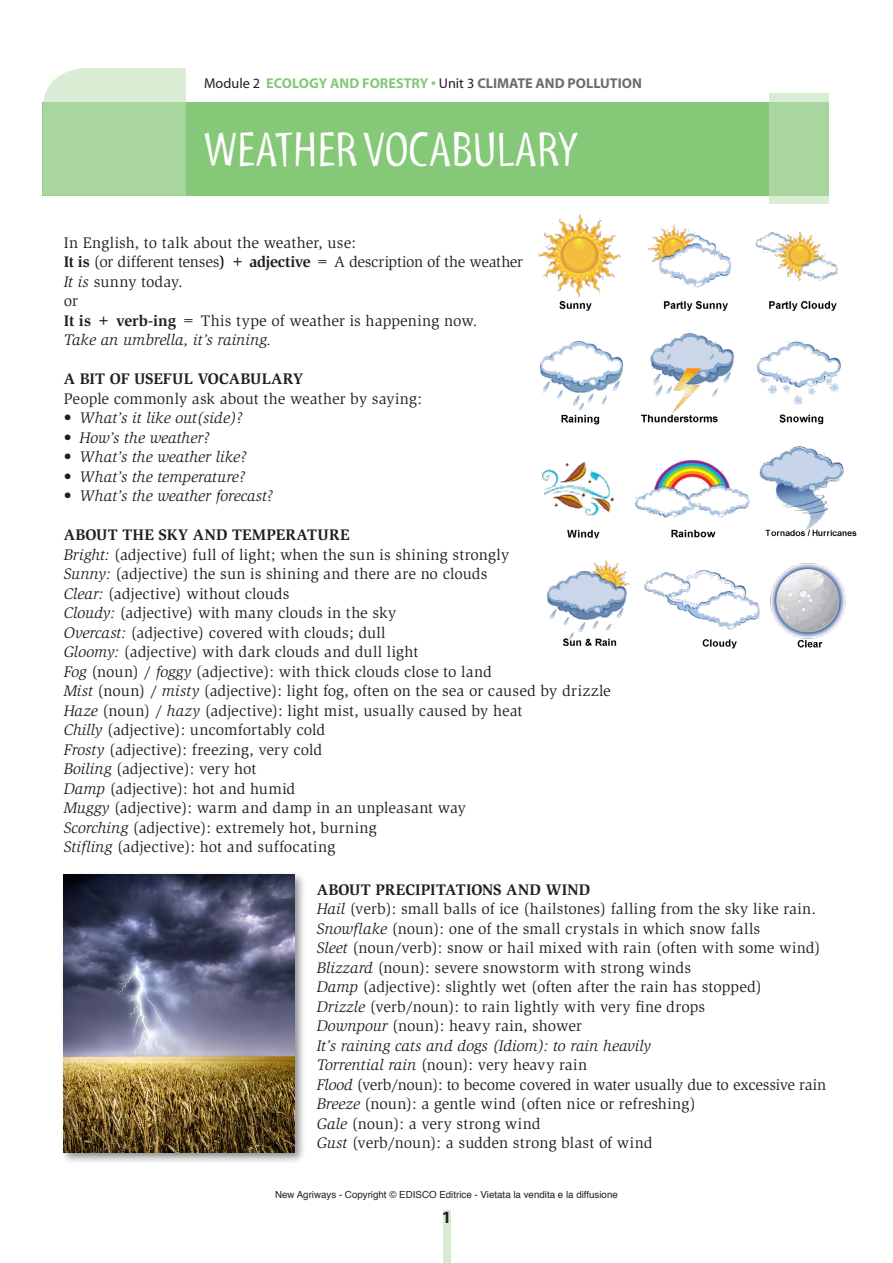
<style>
.page{position:relative;width:893px;height:1263px;background:#fff}
.page>*{position:absolute;margin:0;border:0;box-sizing:border-box;transform-origin:0 0}
.Titolo_unità{font:49.5px "Myriad Tilt";color:#fff}
.t1{font:700 17.25px "Myriad";color:#231f20}
.Testo{font:15.75px/19.5px "Slimbach";letter-spacing:.005em;color:#231f20}
.Testo-2{font:italic 15.75px "Slimbach";color:#231f20}
.Testo-3{font:700 15.75px "Slimbach";letter-spacing:.015em;color:#231f20}
.Testo-4{font:15.75px "Slimbach";letter-spacing:-.015em;color:#231f20}
.t2{font:700 14.25px "Myriad";color:#85c878}
.t3{font:9.75px "Helvetica";color:#231f20}
.s1{font-weight:400;color:#231f20}
.s2{color:#6c6d70}
.s3{font-weight:700}
.s4{font-style:italic}
.s5{font-style:normal}
</style>
<div class="page">
<div style="left:443px;top:1210px;width:7px;height:53px;background:#d8ebd2"></div>
<div style="left:43px;top:102px;width:786px;height:94px;background:#85c878"></div>
<svg style="left:770px;top:93px;width:59px;height:111px;background:#b0d9a6"></svg>
<svg style="left:43px;top:68px;width:143px;height:128px;background:#b6dcad"></svg>
<div style="left:60px;top:871px;width:246px;height:293px;background:#231f20;opacity:.5"></div>
<img style="left:64px;top:874px;width:230px;height:278px">
<img style="left:541px;top:446px;width:316px;height:92px">
<img style="left:547px;top:560px;width:83px;height:87px">
<img style="left:644px;top:570px;width:116px;height:79px">
<img style="left:770px;top:563px;width:76px;height:85px">
<img style="left:538px;top:214px;width:300px;height:97px">
<img style="left:540px;top:333px;width:301px;height:92px">
<p class="t2" style="left:204px;top:76px;width:439px"><span class="s1">Module 2</span> ECOLOGY AND FORESTRY • <span class="s1">Unit 3</span> <span class="s2">CLIMATE AND POLLUTION</span></p>
<p class="Titolo_unità" style="left:204px;top:123px;width:375px">WEATHER VOCABULARY</p>
<p class="Testo" style="left:64px;top:233px;width:294px">In English, to talk about the weather, use:</p>
<p class="Testo-4" style="left:64px;top:253px;width:461px"><span class="s3">It is</span> (or different tenses<span class="s3">) + adjective</span> = A description of the weather</p>
<p class="Testo" style="left:64px;top:272px;width:121px"><span class="s4">It is</span> sunny today.</p>
<p class="Testo" style="left:64px;top:291px;width:16px">or</p>
<p class="Testo" style="left:64px;top:311px;width:415px"><span class="s3">It is + verb-ing</span> = This type of weather is happening now.</p>
<p class="Testo-2" style="left:64px;top:331px;width:209px">Take an umbrella, it’s raining.</p>
<p class="Testo-3" style="left:64px;top:370px;width:241px">A BIT OF USEFUL VOCABULARY</p>
<p class="Testo" style="left:64px;top:389px;width:360px">People commonly ask about the weather by saying:</p>
<p class="Testo-2" style="left:64px;top:409px;width:180px"><span class="s5">•</span> What’s it like out(side)?</p>
<p class="Testo-2" style="left:64px;top:429px;width:147px"><span class="s5">•</span> How’s the weather?</p>
<p class="Testo-2" style="left:64px;top:448px;width:184px"><span class="s5">•</span> What’s the weather like?</p>
<p class="Testo-2" style="left:64px;top:468px;width:183px"><span class="s5">•</span> What’s the temperature?</p>
<p class="Testo-2" style="left:64px;top:487px;width:211px"><span class="s5">•</span> What’s the weather forecast?</p>
<p class="Testo-3" style="left:64px;top:526px;width:287px">ABOUT THE SKY AND TEMPERATURE</p>
<p class="Testo" style="left:64px;top:545px;width:447px"><span class="s4">Bright:</span> (adjective) full of light; when the sun is shining strongly <span class="s4">Sunny:</span> (adjective) the sun is shining and there are no clouds <span class="s4">Clear:</span> (adjective) without clouds<br><span class="s4">Cloudy:</span> (adjective) with many clouds in the sky<br><span class="s4">Overcast:</span> (adjective) covered with clouds; dull<br><span class="s4">Gloomy:</span> (adjective) with dark clouds and dull light</p>
<p class="Testo" style="left:64px;top:662px;width:548px"><span class="s4">Fog</span> (noun) / <span class="s4">foggy</span> (adjective): with thick clouds close to land<br><span class="s4">Mist</span> (noun) / <span class="s4">misty</span> (adjective): light fog, often on the sea or caused by drizzle<br><span class="s4">Haze</span> (noun) / <span class="s4">hazy</span> (adjective): light mist, usually caused by heat</p>
<p class="Testo" style="left:64px;top:720px;width:263px"><span class="s4">Chilly</span> (adjective): uncomfortably cold</p>
<p class="Testo" style="left:64px;top:740px;width:260px"><span class="s4">Frosty</span> (adjective): freezing, very cold</p>
<p class="Testo" style="left:64px;top:759px;width:404px"><span class="s4">Boiling</span> (adjective): very hot<br><span class="s4">Damp</span> (adjective): hot and humid<br><span class="s4">Muggy</span> (adjective): warm and damp in an unpleasant way <span class="s4">Scorching</span> (adjective): extremely hot, burning<br><span class="s4">Stifling</span> (adjective): hot and suffocating</p>
<p class="Testo-3" style="left:317px;top:880px;width:275px">ABOUT PRECIPITATIONS AND WIND</p>
<p class="Testo" style="left:317px;top:899px;width:501px"><span class="s4">Hail</span> (verb): small balls of ice (hailstones) falling from the sky like rain.</p>
<p class="Testo" style="left:317px;top:919px;width:505px"><span class="s4">Snowflake</span> (noun): one of the small crystals in which snow falls<br><span class="s4">Sleet</span> (noun/verb): snow or hail mixed with rain (often with some wind)<br><span class="s4">Blizzard</span> (noun): severe snowstorm with strong winds</p>
<p class="Testo" style="left:317px;top:977px;width:511px"><span class="s4">Damp</span> (adjective): slightly wet (often after the rain has stopped)<br><span class="s4">Drizzle</span> (verb/noun): to rain lightly with very fine drops<br><span class="s4">Downpour</span> (noun): heavy rain, shower<br><span class="s4">It’s raining cats and dogs (Idiom): to rain heavily<br>Torrential rain</span> (noun): very heavy rain<br><span class="s4">Flood</span> (verb/noun): to become covered in water usually due to excessive rain</p>
<p class="Testo" style="left:317px;top:1094px;width:381px"><span class="s4">Breeze</span> (noun): a gentle wind (often nice or refreshing)<br><span class="s4">Gale</span> (noun): a very strong wind</p>
<p class="Testo" style="left:317px;top:1133px;width:337px"><span class="s4">Gust</span> (verb/noun): a sudden strong blast of wind</p>
<p class="t3" style="left:275px;top:1187px;width:344px">New Agriways - Copyright © EDISCO Editrice - Vietata la vendita e la diffusione</p>
<p class="t1" style="left:442px;top:1208px;width:11px">1</p>
</div>
